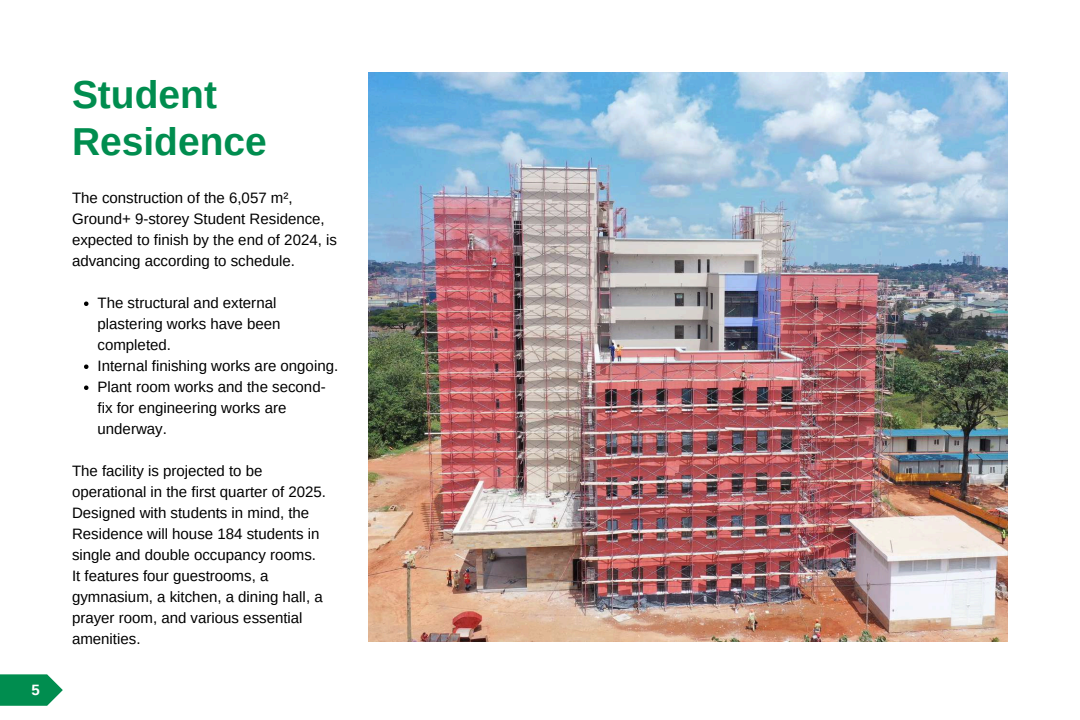
<style>
.page{position:relative;width:1080px;height:720px;background:#fff}
.page>*{position:absolute;margin:0;border:0;box-sizing:border-box;transform-origin:0 0}
.t1{font:700 39px/46.5px "Arimo";color:#008d4f}
.t2{font:15px/21px "Arimo";color:#000}
.t3{font:700 15px "Arimo";color:#fff}
</style>
<div class="page">
<img style="left:368px;top:72px;width:640px;height:570px">
<svg style="left:84px;top:302px;width:4px;height:4px"></svg>
<svg style="left:84px;top:365px;width:4px;height:4px"></svg>
<svg style="left:84px;top:386px;width:4px;height:4px"></svg>
<svg style="left:0;top:674px;width:63px;height:32px;background:#249d68"></svg>
<p class="t3" style="left:31px;top:681px;width:10px">5</p>
<h1 class="t1" style="left:72px;top:71px;width:196px">Student<br>Residence</h1>
<p class="t2" style="left:72px;top:187px;width:266px">The construction of the 6,057 m², Ground+ 9-storey Student Residence, expected to finish by the end of 2024, is advancing according to schedule.</p>
<p class="t2" style="left:98px;top:292px;width:242px">The structural and external plastering works have been completed.<br>Internal finishing works are ongoing.<br>Plant room works and the second&shy;fix for engineering works are underway.</p>
<p class="t2" style="left:72px;top:460px;width:256px">The facility is projected to be operational in the first quarter of 2025.<br>Designed with students in mind, the<br>Residence will house 184 students in single and double occupancy rooms.<br>It features four guestrooms, a gymnasium, a kitchen, a dining hall, a prayer room, and various essential amenities.</p>
</div>
